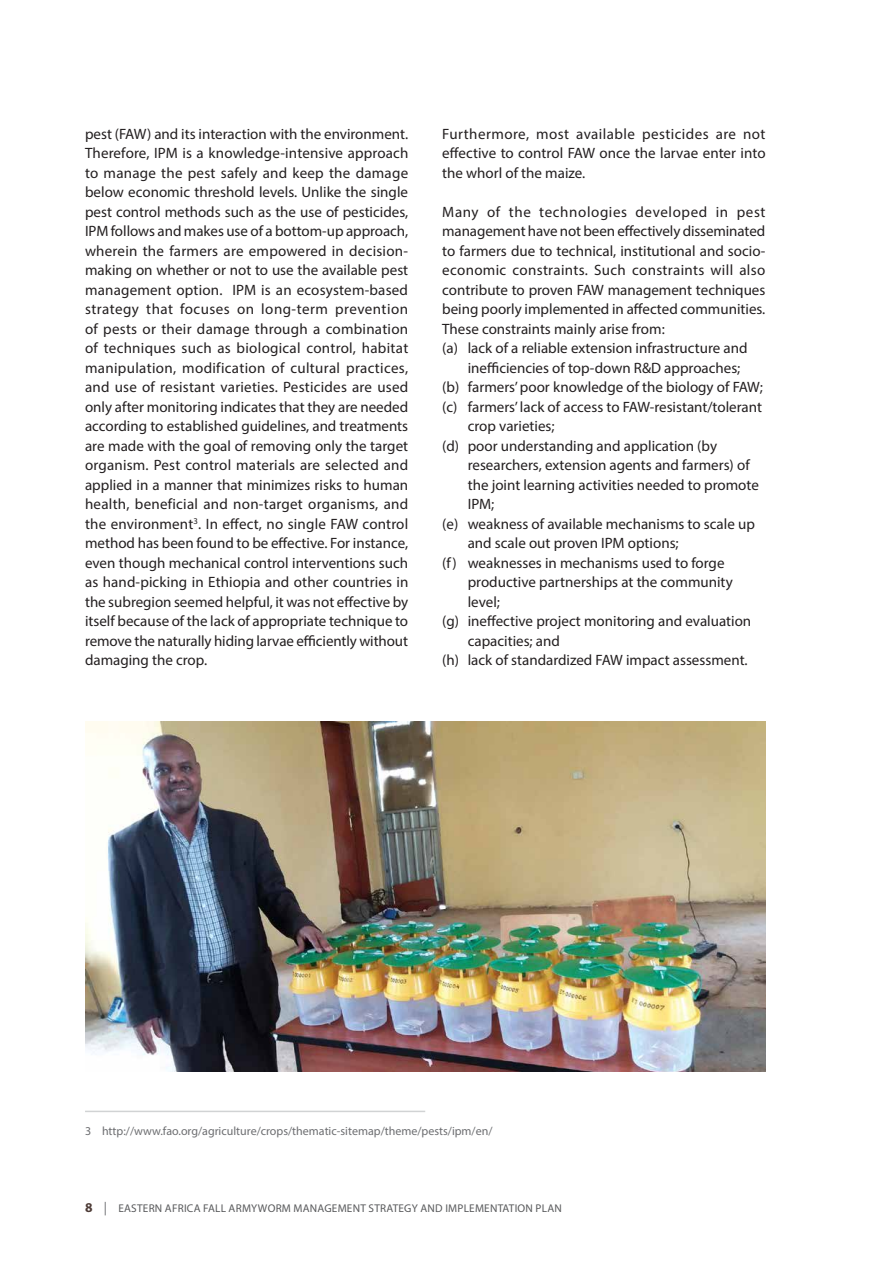
<style>
.page{position:relative;width:893px;height:1263px;background:#fff}
.page>*{position:absolute;margin:0;border:0;box-sizing:border-box;transform-origin:0 0}
.t1{font:15px/19.5px "Myriad Pro";color:#231f20;text-align:justify}
.t2{font:15px "Myriad Pro";letter-spacing:.025em;color:#231f20}
.t3{font:15px "Myriad Pro";letter-spacing:.04em;color:#231f20}
.t4{font:12px "Myriad Pro";color:#6d6e71}
.t5{font:11.25px "Myriad Pro";letter-spacing:.02em;color:#58595b}
.s1{font-weight:700;font-size:13.5px;color:#4e3c37}
.s2{font-size:13.5px;color:#6d6e71}
</style>
<div class="page">
<hr style="left:85px;top:1111px;width:340px;height:1px;background:#d1d3d4">
<img style="left:85px;top:721px;width:680px;height:351px">
<p class="t1" style="left:85px;top:124px;width:325px">pest (FAW) and its interaction with the environment.<br>Therefore, IPM is a knowledge-intensive approach to manage the pest safely and keep the damage below economic threshold levels. Unlike the single pest control methods such as the use of pesticides, IPM follows and makes use of a bottom-up approach, wherein the farmers are empowered in decision&shy;making on whether or not to use the available pest management option. IPM is an ecosystem-based strategy that focuses on long-term prevention of pests or their damage through a combination of techniques such as biological control, habitat manipulation, modification of cultural practices, and use of resistant varieties. Pesticides are used only after monitoring indicates that they are needed according to established guidelines, and treatments are made with the goal of removing only the target organism. Pest control materials are selected and applied in a manner that minimizes risks to human health, beneficial and non-target organisms, and the environment<sup>3</sup>. In effect, no single FAW control method has been found to be effective. For instance, even though mechanical control interventions such as hand-picking in Ethiopia and other countries in the subregion seemed helpful, it was not effective by itself because of the lack of appropriate technique to remove the naturally hiding larvae efficiently without damaging the crop.</p>
<p class="t1" style="left:442px;top:124px;width:325px">Furthermore, most available pesticides are not effective to control FAW once the larvae enter into the whorl of the maize.</p>
<p class="t3" style="left:442px;top:203px;width:325px">Many of the technologies developed in pest</p>
<p class="t1" style="left:442px;top:221px;width:324px">management have not been effectively disseminated</p>
<p class="t1" style="left:442px;top:241px;width:325px">to farmers due to technical, institutional and socio-</p>
<p class="t2" style="left:442px;top:261px;width:325px">economic constraints. Such constraints will also</p>
<p class="t1" style="left:442px;top:280px;width:325px">contribute to proven FAW management techniques</p>
<p class="t1" style="left:442px;top:299px;width:325px">being poorly implemented in affected communities.</p>
<p class="t1" style="left:442px;top:319px;width:224px">These constraints mainly arise from:</p>
<p class="t1" style="left:442px;top:338px;width:307px">(a) lack of a reliable extension infrastructure and</p>
<p class="t1" style="left:468px;top:358px;width:274px">inefficiencies of top-down R&amp;D approaches;</p>
<p class="t1" style="left:442px;top:377px;width:322px">(b) farmers’ poor knowledge of the biology of FAW;</p>
<p class="t1" style="left:442px;top:397px;width:321px">(c) farmers’ lack of access to FAW-resistant/tolerant</p>
<p class="t1" style="left:468px;top:416px;width:88px">crop varieties;</p>
<p class="t1" style="left:442px;top:436px;width:276px">(d) poor understanding and application (by</p>
<p class="t1" style="left:468px;top:455px;width:283px">researchers, extension agents and farmers) of</p>
<p class="t1" style="left:468px;top:475px;width:293px">the joint learning activities needed to promote</p>
<p class="t1" style="left:468px;top:494px;width:28px">IPM;</p>
<p class="t1" style="left:442px;top:514px;width:314px">(e) weakness of available mechanisms to scale up</p>
<p class="t1" style="left:468px;top:533px;width:212px">and scale out proven IPM options;</p>
<p class="t1" style="left:442px;top:553px;width:284px">(f) weaknesses in mechanisms used to forge</p>
<p class="t1" style="left:468px;top:572px;width:267px">productive partnerships at the community</p>
<p class="t1" style="left:468px;top:592px;width:34px">level;</p>
<p class="t1" style="left:442px;top:611px;width:310px">(g) ineffective project monitoring and evaluation</p>
<p class="t1" style="left:468px;top:631px;width:94px">capacities; and</p>
<p class="t1" style="left:442px;top:650px;width:307px">(h) lack of standardized FAW impact assessment.</p>
<p class="t4" style="left:85px;top:1124px;width:409px">3 http://www.fao.org/agriculture/crops/thematic-sitemap/theme/pests/ipm/en/</p>
<p class="t5" style="left:85px;top:1201px;width:47px"><span class="s1">8</span> <span class="s2">|</span> Eastern</p>
<p class="t5" style="left:165px;top:1201px;width:14px">Africa</p>
<p class="t5" style="left:203px;top:1201px;width:12px">Fall</p>
<p class="t5" style="left:229px;top:1201px;width:16px">Armyworm</p>
<p class="t5" style="left:294px;top:1201px;width:18px">Management</p>
<p class="t5" style="left:369px;top:1201px;width:13px">Strategy</p>
<p class="t5" style="left:420px;top:1201px;width:9px">and</p>
<p class="t5" style="left:445px;top:1201px;width:11px">Implementation</p>
<p class="t5" style="left:536px;top:1201px;width:14px">Plan</p>
</div>
